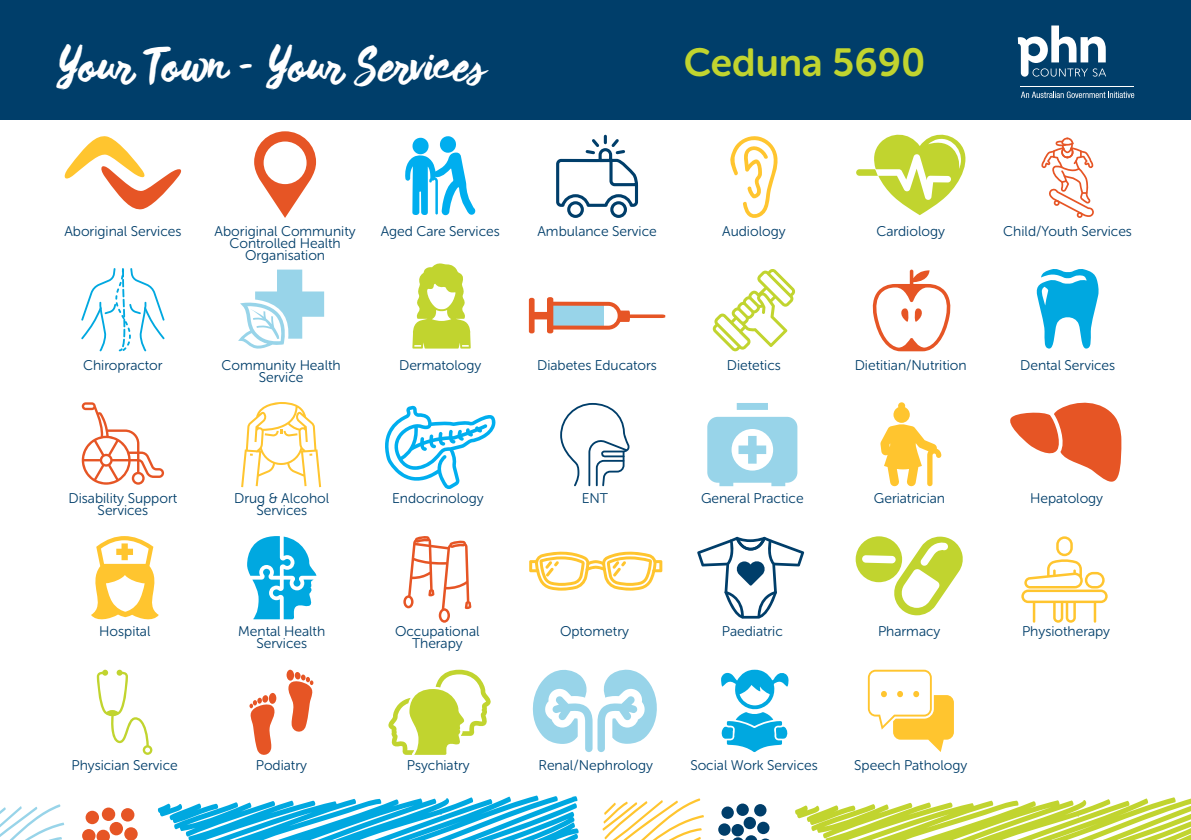
<style>
.page{position:relative;width:1191px;height:840px;background:#fff}
.page>*{position:absolute;margin:0;border:0;box-sizing:border-box;transform-origin:0 0}
.t1{font:44.8px "Wild Thing";color:#fff}
.t2{font:39px "Museo Sans Rounded 700";color:#c1d42f}
.t3{font:14px/12px "Museo Sans Rounded 300";color:#003e6a;text-align:center}
</style>
<div class="page">
<div style="left:0;top:0;width:1191px;height:119px;background:#003e6a"></div>
<svg style="left:602px;top:797px;width:589px;height:42px"></svg>
<svg style="left:0;top:795px;width:579px;height:44px"></svg>
<svg style="left:1017px;top:25px;width:89px;height:52px"></svg>
<svg style="left:1021px;top:91px;width:113px;height:7px"></svg>
<hr style="left:1020px;top:86px;width:114px;height:1px;background:#fff">
<svg style="left:64px;top:136px;width:118px;height:74px"></svg>
<svg style="left:405px;top:136px;width:71px;height:79px"></svg>
<svg style="left:556px;top:134px;width:83px;height:84px"></svg>
<svg style="left:855px;top:536px;width:108px;height:79px"></svg>
<svg style="left:856px;top:134px;width:110px;height:81px"></svg>
<svg style="left:707px;top:403px;width:90px;height:83px"></svg>
<svg style="left:91px;top:536px;width:68px;height:84px"></svg>
<svg style="left:97px;top:669px;width:55px;height:85px"></svg>
<svg style="left:1036px;top:269px;width:63px;height:80px"></svg>
<svg style="left:238px;top:269px;width:86px;height:80px"></svg>
<svg style="left:730px;top:136px;width:48px;height:82px"></svg>
<svg style="left:81px;top:268px;width:84px;height:83px"></svg>
<div style="left:532px;top:312px;width:16px;height:7px;background:#e65525;border-radius:2px"></div>
<div style="left:547px;top:297px;width:6px;height:36px;background:#e65525;border-radius:2px"></div>
<div style="left:529px;top:297px;width:5px;height:36px;background:#e65525;border-radius:2px"></div>
<svg style="left:553px;top:301px;width:112px;height:28px"></svg>
<svg style="left:872px;top:269px;width:79px;height:82px"></svg>
<svg style="left:713px;top:269px;width:82px;height:82px"></svg>
<svg style="left:82px;top:402px;width:82px;height:82px"></svg>
<svg style="left:560px;top:403px;width:69px;height:83px"></svg>
<svg style="left:388px;top:669px;width:103px;height:85px"></svg>
<svg style="left:1021px;top:536px;width:86px;height:86px"></svg>
<svg style="left:529px;top:551px;width:133px;height:39px"></svg>
<svg style="left:697px;top:536px;width:107px;height:82px"></svg>
<svg style="left:403px;top:536px;width:68px;height:86px"></svg>
<svg style="left:269px;top:692px;width:7px;height:11px"></svg>
<svg style="left:249px;top:697px;width:27px;height:58px"></svg>
<svg style="left:286px;top:669px;width:8px;height:11px"></svg>
<svg style="left:287px;top:674px;width:27px;height:58px"></svg>
<svg style="left:868px;top:669px;width:86px;height:82px"></svg>
<svg style="left:247px;top:536px;width:70px;height:83px"></svg>
<svg style="left:1041px;top:137px;width:53px;height:81px"></svg>
<svg style="left:721px;top:669px;width:67px;height:82px"></svg>
<svg style="left:254px;top:131px;width:62px;height:87px"></svg>
<svg style="left:412px;top:263px;width:59px;height:85px"></svg>
<svg style="left:1010px;top:402px;width:111px;height:80px"></svg>
<svg style="left:880px;top:402px;width:61px;height:84px"></svg>
<svg style="left:532px;top:669px;width:125px;height:82px"></svg>
<svg style="left:385px;top:405px;width:111px;height:84px"></svg>
<svg style="left:241px;top:402px;width:80px;height:85px"></svg>
<h1 class="t1" style="left:57px;top:35px;width:430px">Your Town – Your Services</h1>
<h2 class="t2" style="left:683px;top:40px;width:243px">Ceduna 5690</h2>
<p class="t3" style="left:64px;top:225px;width:119px">Aboriginal Services</p>
<p class="t3" style="left:215px;top:225px;width:143px">Aboriginal Community<br>Controlled Health<br>Organisation</p>
<p class="t3" style="left:381px;top:225px;width:120px">Aged Care Services</p>
<p class="t3" style="left:83px;top:358px;width:81px">Chiropractor</p>
<p class="t3" style="left:221px;top:358px;width:121px">Community Health<br>Service</p>
<p class="t3" style="left:399px;top:358px;width:84px">Dermatology</p>
<p class="t3" style="left:537px;top:225px;width:121px">Ambulance Service</p>
<p class="t3" style="left:537px;top:358px;width:121px">Diabetes Educators</p>
<p class="t3" style="left:722px;top:225px;width:65px">Audiology</p>
<p class="t3" style="left:727px;top:358px;width:55px">Dietetics</p>
<p class="t3" style="left:876px;top:225px;width:70px">Cardiology</p>
<p class="t3" style="left:1003px;top:225px;width:130px">Child/Youth Services</p>
<p class="t3" style="left:855px;top:358px;width:113px">Dietitian/Nutrition</p>
<p class="t3" style="left:1020px;top:358px;width:97px">Dental Services</p>
<p class="t3" style="left:69px;top:492px;width:110px">Disability Support<br>Services</p>
<p class="t3" style="left:234px;top:492px;width:97px">Drug &amp; Alcohol<br>Services</p>
<p class="t3" style="left:701px;top:492px;width:104px">General Practice</p>
<p class="t3" style="left:392px;top:492px;width:93px">Endocrinology</p>
<p class="t3" style="left:874px;top:492px;width:73px">Geriatrician</p>
<p class="t3" style="left:581px;top:492px;width:28px">ENT</p>
<p class="t3" style="left:99px;top:625px;width:53px">Hospital</p>
<p class="t3" style="left:722px;top:625px;width:62px">Paediatric</p>
<p class="t3" style="left:238px;top:625px;width:88px">Mental Health<br>Services</p>
<p class="t3" style="left:878px;top:625px;width:64px">Pharmacy</p>
<p class="t3" style="left:395px;top:625px;width:86px">Occupational<br>Therapy</p>
<p class="t3" style="left:560px;top:625px;width:70px">Optometry</p>
<p class="t3" style="left:71px;top:758px;width:108px">Physician Service</p>
<p class="t3" style="left:256px;top:758px;width:53px">Podiatry</p>
<p class="t3" style="left:407px;top:758px;width:64px">Psychiatry</p>
<p class="t3" style="left:538px;top:758px;width:116px">Renal/Nephrology</p>
<p class="t3" style="left:690px;top:758px;width:129px">Social Work Services</p>
<p class="t3" style="left:854px;top:758px;width:115px">Speech Pathology</p>
<p class="t3" style="left:1030px;top:492px;width:74px">Hepatology</p>
<p class="t3" style="left:1022px;top:625px;width:89px">Physiotherapy</p>
</div>
